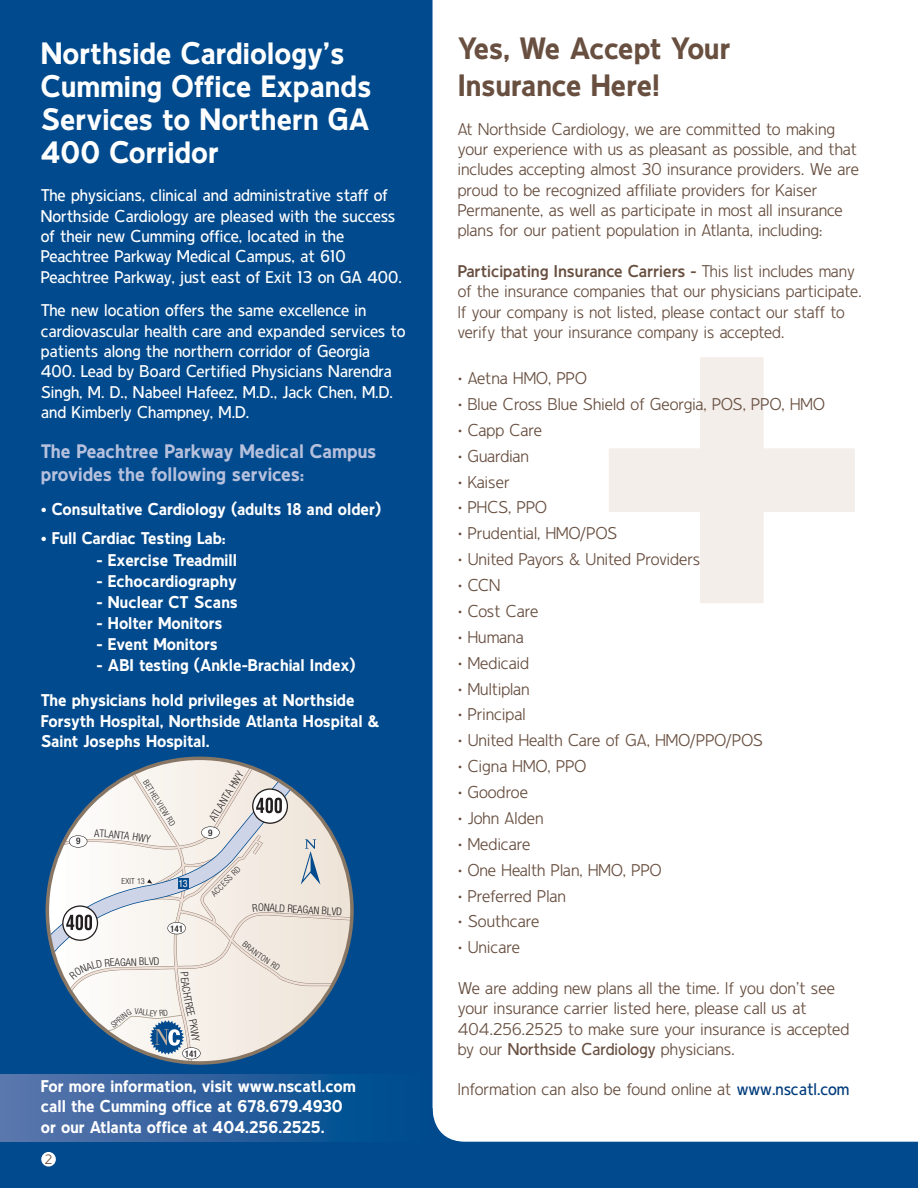
<style>
.page{position:relative;width:918px;height:1188px;background:#fff}
.page>*{position:absolute;margin:0;border:0;box-sizing:border-box;transform-origin:0 0}
.t1{font:800 30.75px/33px "Duty";color:#fff}
.t2{font:800 30.75px/36.9px "Duty";letter-spacing:-.01em;color:#684f40}
.t3{font:800 19.5px/23.4px "Duty";color:#b6c0dc}
.t4{font:300 16.95px/20.2px "Duty";color:#684f40}
.t5{font:16.95px/20.2px "Duty";color:#fff}
.t6{font:800 16.95px/20.2px "Duty";color:#fff}
.t7{font:300 16.95px "Duty";letter-spacing:-.02em;color:#684f40}
.t8{font:300 13.5px "Duty";color:#684f40}
.t9{font:300 condensed 10.65px "Helvetica Neue";color:#231f20}
.t10{font:condensed 10.05px "Helvetica Neue";color:#fff}
.t11{font:500 condensed 9.15px "Helvetica Neue";letter-spacing:-.01em;color:#231f20}
.t12{font:300 condensed 8.4px "Helvetica Neue";letter-spacing:.025em;color:#231f20}
.s1{font-weight:700}
.s2{font-weight:400}
.s3{font-weight:400;color:#003c7c}
</style>
<div class="page">
<svg style="left:609px;top:357px;width:246px;height:246px"></svg>
<div style="left:0;top:0;width:433px;height:1188px;background:#004a8d"></div>
<svg style="left:420px;top:1108px;width:498px;height:80px"></svg>
<div style="left:41px;top:1152px;width:15px;height:15px;background:#fff;border-radius:50%"></div>
<div style="left:0;top:1074px;width:428px;height:67px;background:linear-gradient(to right,#5f76ad,#004a8d)"></div>
<svg style="left:46px;top:757px;width:308px;height:308px;background:#155289"></svg>
<svg style="left:51px;top:760px;width:301px;height:303px"></svg>
<h1 class="t1" style="left:41px;top:40px;width:332px">Northside Cardiology’s<br>Cumming Office Expands<br>Services to Northern GA<br>400 Corridor</h1>
<p class="t5" style="left:41px;top:187px;width:363px">The physicians, clinical and administrative staff of Northside Cardiology are pleased with the success of their new Cumming office, located in the Peachtree Parkway Medical Campus, at 610<br>Peachtree Parkway, just east of Exit 13 on GA 400.</p>
<p class="t5" style="left:41px;top:302px;width:366px">The new location offers the same excellence in cardiovascular health care and expanded services to patients along the northern corridor of Georgia 400. Lead by Board Certified Physicians Narendra Singh, M. D., Nabeel Hafeez, M.D., Jack Chen, M.D. and Kimberly Champney, M.D.</p>
<p class="t3" style="left:41px;top:441px;width:337px">The Peachtree Parkway Medical Campus provides the following services:</p>
<p class="t6" style="left:41px;top:501px;width:342px">• Consultative Cardiology (adults 18 and older)</p>
<p class="t6" style="left:41px;top:529px;width:187px">• Full Cardiac Testing Lab:</p>
<p class="t6" style="left:97px;top:552px;width:142px">- Exercise Treadmill</p>
<p class="t6" style="left:97px;top:573px;width:142px">- Echocardiography</p>
<p class="t6" style="left:97px;top:594px;width:143px">- Nuclear CT Scans</p>
<p class="t6" style="left:97px;top:615px;width:127px">- Holter Monitors</p>
<p class="t6" style="left:97px;top:636px;width:123px">- Event Monitors</p>
<p class="t6" style="left:41px;top:649px;width:316px;line-height:35.2px;text-align:right">- ABI testing (Ankle-Brachial Index)<br>The physicians hold privileges at Northside</p>
<p class="t6" style="left:41px;top:712px;width:340px">Forsyth Hospital, Northside Atlanta Hospital &amp;<br>Saint Josephs Hospital.</p>
<p class="t11" style="left:76px;top:838px;width:6px">9</p>
<p class="t12" style="left:148px;top:779px;width:55px;rotate:58deg">BETHELVIEW RD</p>
<p class="t12" style="left:122px;top:878px;width:25px">EXIT 13</p>
<p class="t10" style="left:178px;top:880px;width:11px">13</p>
<p class="t9" style="left:120px;top:958px;width:7px">G</p>
<p class="t9" style="left:126px;top:958px;width:35px;rotate:-1deg">AN BLVD</p>
<p class="t11" style="left:170px;top:925px;width:14px">141</p>
<p class="t9" style="left:209px;top:818px;width:58px;rotate:-59deg">ATLANTA HWY</p>
<p class="t11" style="left:208px;top:829px;width:6px">9</p>
<p class="t12" style="left:211px;top:893px;width:40px;rotate:-46deg">ACCESS RD</p>
<p class="t9" style="left:264px;top:904px;width:80px;rotate:3deg">NALD REAGAN BLVD</p>
<p class="t11" style="left:185px;top:1050px;width:14px">141</p>
<p class="t6" style="left:41px;top:1078px;width:317px">For more information, visit www.nscatl.com call the Cumming office at 678.679.4930 or our Atlanta office at 404.256.2525.</p>
<p class="t8" style="left:45px;top:1154px;width:9px">2</p>
<h1 class="t2" style="left:458px;top:33px;width:274px">Yes, We Accept Your<br>Insurance Here!</h1>
<p class="t4" style="left:458px;top:120px;width:403px">At Northside Cardiology, we are committed to making your experience with us as pleasant as possible, and that includes accepting almost 30 insurance providers. We are proud to be recognized affiliate providers for Kaiser Permanente, as well as participate in most all insurance plans for our patient population in Atlanta, including:</p>
<p class="t4" style="left:458px;top:262px;width:405px"><span class="s1">Participating Insurance Carriers -</span> This list includes many of the insurance companies that our physicians participate.<br>If your company is not listed, please contact our staff to verify that your insurance company is accepted.</p>
<p class="t4" style="left:458px;top:369px;width:131px">• Aetna HMO, PPO</p>
<p class="t4" style="left:458px;top:395px;width:369px">• Blue Cross Blue Shield of Georgia, POS, PPO, HMO</p>
<p class="t4" style="left:458px;top:421px;width:86px">• Capp Care</p>
<p class="t4" style="left:458px;top:447px;width:73px">• Guardian</p>
<p class="t4" style="left:458px;top:473px;width:53px">• Kaiser</p>
<p class="t4" style="left:458px;top:499px;width:91px">• PHCS, PPO</p>
<p class="t4" style="left:458px;top:525px;width:161px">• Prudential, HMO/POS</p>
<p class="t4" style="left:458px;top:551px;width:244px">• United Payors &amp; United Providers</p>
<p class="t4" style="left:458px;top:576px;width:44px">• CCN</p>
<p class="t7" style="left:458px;top:605px;width:82px">• Cost Care</p>
<p class="t4" style="left:458px;top:628px;width:67px">• Humana</p>
<p class="t4" style="left:458px;top:654px;width:73px">• Medicaid</p>
<p class="t4" style="left:458px;top:680px;width:73px">• Multiplan</p>
<p class="t4" style="left:458px;top:706px;width:69px">• Principal</p>
<p class="t4" style="left:458px;top:732px;width:307px">• United Health Care of GA, HMO/PPO/POS</p>
<p class="t4" style="left:458px;top:758px;width:130px">• Cigna HMO, PPO</p>
<p class="t4" style="left:458px;top:783px;width:72px">• Goodroe</p>
<p class="t4" style="left:458px;top:809px;width:87px">• John Alden</p>
<p class="t4" style="left:458px;top:835px;width:74px">• Medicare</p>
<p class="t4" style="left:458px;top:861px;width:205px">• One Health Plan, HMO, PPO</p>
<p class="t4" style="left:458px;top:887px;width:110px">• Preferred Plan</p>
<p class="t4" style="left:458px;top:913px;width:83px">• Southcare</p>
<p class="t4" style="left:458px;top:939px;width:64px">• Unicare</p>
<p class="t4" style="left:458px;top:979px;width:393px">We are adding new plans all the time. If you don’t see your insurance carrier listed here, please call us at 404.256.2525 to make sure your insurance is accepted by our <span class="s2">Northside Cardiology</span> physicians.</p>
<p class="t4" style="left:458px;top:1081px;width:393px">Information can also be found online at <span class="s3">www.nscatl.com</span></p>
</div>
